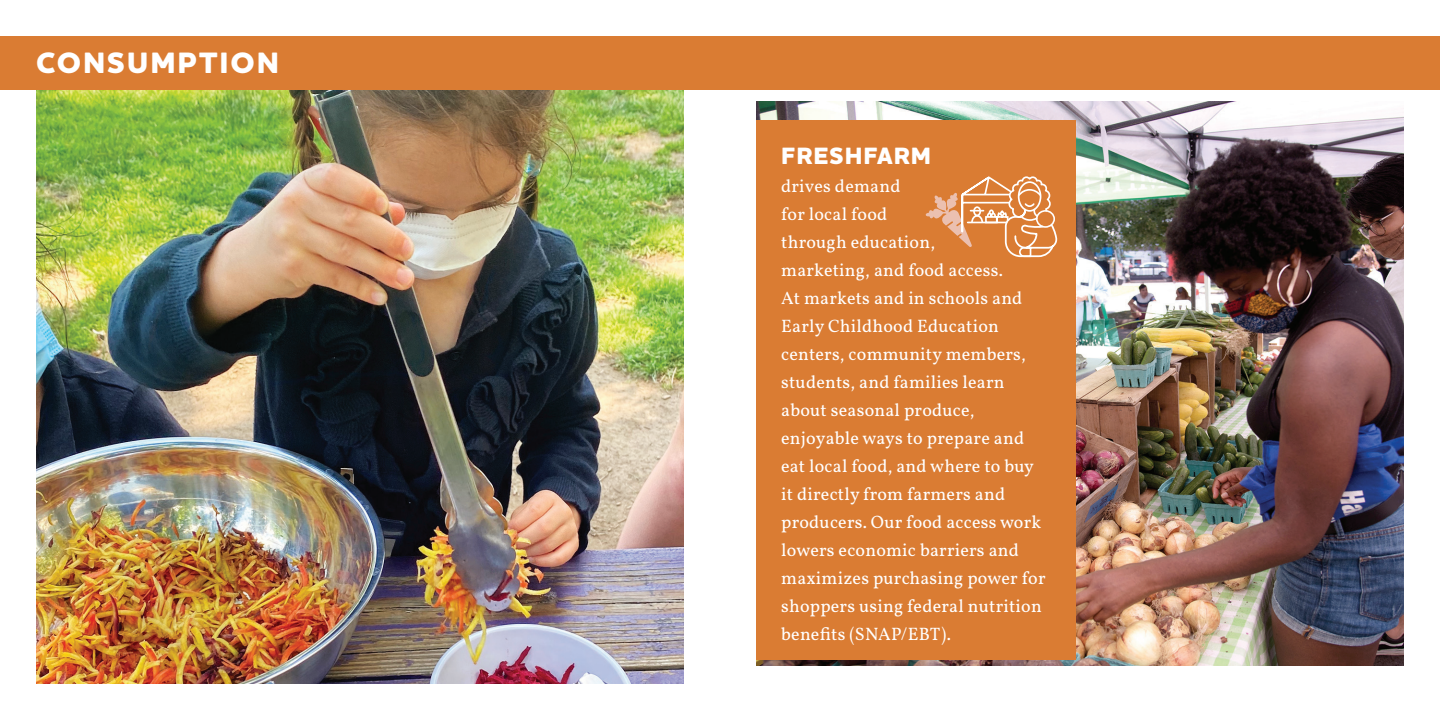
<style>
.page{position:relative;width:1440px;height:720px;background:#fff}
.page>*{position:absolute;margin:0;border:0;box-sizing:border-box;transform-origin:0 0}
.t1{font:800 30px "Houschka Pro";letter-spacing:.065em;color:#fff}
.t2{font:800 24px "Houschka Pro";letter-spacing:.04em;color:#fff}
.t3{font:18px/28px "Vollkorn";letter-spacing:.01em;color:#fff}
</style>
<div class="page">
<img style="left:36px;top:90px;width:648px;height:594px">
<img style="left:756px;top:101px;width:648px;height:564px">
<div style="left:0;top:36px;width:720px;height:54px;background:#da7c33"></div>
<div style="left:720px;top:36px;width:720px;height:54px;background:#da7c33"></div>
<div style="left:756px;top:120px;width:319px;height:540px;background:#da7c33"></div>
<svg style="left:926px;top:176px;width:131px;height:81px"></svg>
<p class="t1" style="left:36px;top:43px;width:244px">CONSUMPTION</p>
<p class="t2" style="left:781px;top:140px;width:151px">FRESHFARM</p>
<p class="t3" style="left:781px;top:171px;width:266px">drives demand<br>for local food<br>through education,<br>marketing, and food access.<br>At markets and in schools and<br>Early Childhood Education centers, community members, students, and families learn about seasonal produce, enjoyable ways to prepare and eat local food, and where to buy it directly from farmers and producers. Our food access work lowers economic barriers and maximizes purchasing power for shoppers using federal nutrition benefits (SNAP/EBT).</p>
</div>
